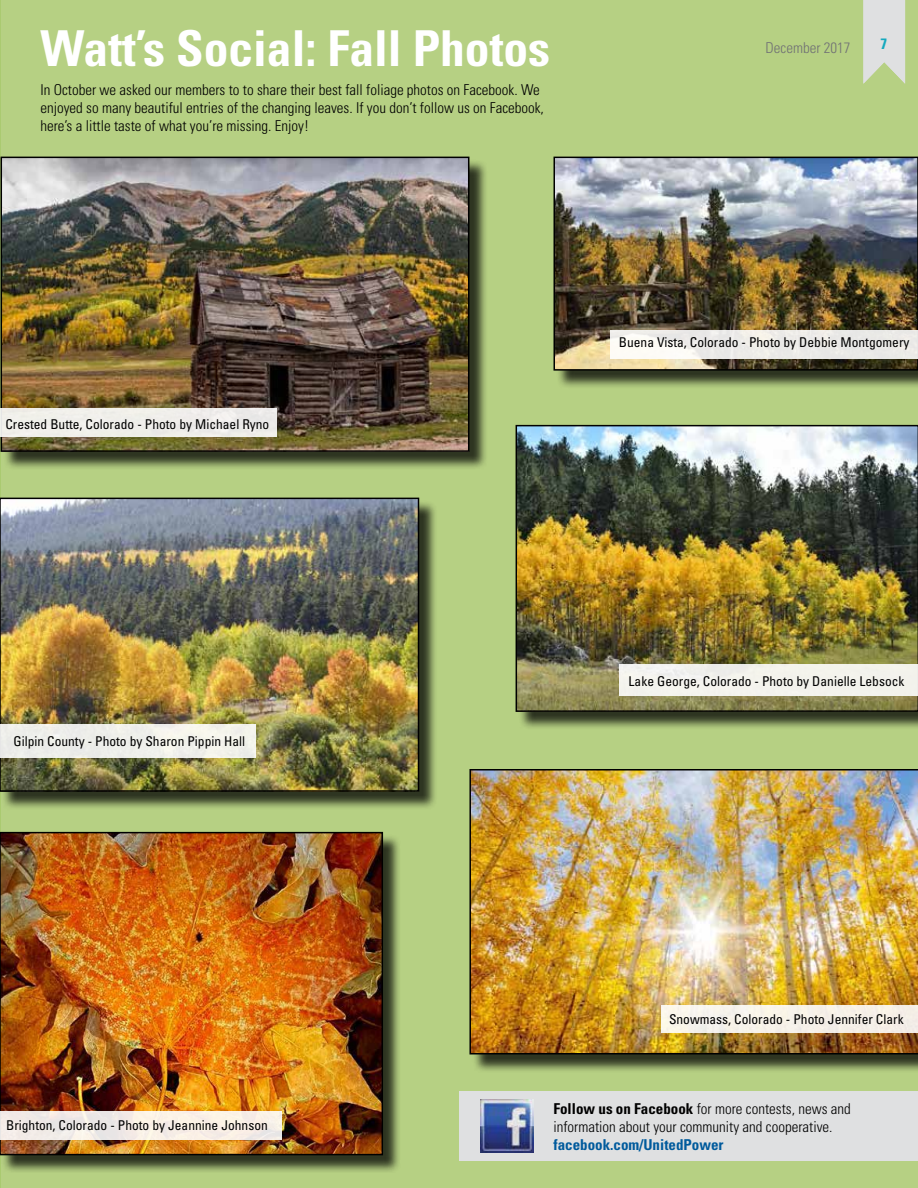
<style>
.page{position:relative;width:918px;height:1188px;background:#b6d083}
.page>*{position:absolute;margin:0;border:0;box-sizing:border-box;transform-origin:0 0}
.t1{font:700 condensed 49.5px "Univers";color:#fff}
.t2{font:300 condensed 15px/18px "Univers";color:#000}
.t3{font:700 condensed 15px "Univers";color:#005a9c}
.t4{font:300 condensed 15px "Univers";color:#717275}
.t5{font:700 condensed 15px "Univers";color:#15a9be}
.t6{font:condensed 13.5px "Univers";color:#000}
.s1{font-weight:700}
</style>
<div class="page">
<svg style="left:863px;top:0;width:42px;height:84px;background:#d9ddd4"></svg>
<div style="left:472px;top:771px;width:446px;height:302px;background:#000;opacity:.75"></div>
<img style="left:469px;top:769px;width:449px;height:285px">
<div style="left:3px;top:159px;width:485px;height:311px;background:#000;opacity:.75"></div>
<img style="left:4px;top:160px;width:462px;height:289px">
<div style="left:1px;top:157px;width:468px;height:295px;border:2px solid #000"></div>
<div style="left:556px;top:159px;width:362px;height:230px;background:#000;opacity:.75"></div>
<img style="left:557px;top:160px;width:358px;height:208px">
<div style="left:554px;top:157px;width:364px;height:214px;border:2px solid #000"></div>
<div style="left:518px;top:427px;width:400px;height:304px;background:#000;opacity:.75"></div>
<img style="left:516px;top:425px;width:402px;height:287px">
<div style="left:0;top:409px;width:277px;height:28px;background:#efeeea"></div>
<div style="left:619px;top:664px;width:299px;height:32px;background:#f3f3ed"></div>
<div style="left:610px;top:330px;width:308px;height:28px;background:linear-gradient(to right,#f7f5f1,#e7e6e4)"></div>
<div style="left:661px;top:1005px;width:257px;height:28px;background:#f7f2e8"></div>
<div style="left:2px;top:834px;width:400px;height:340px;background:#000;opacity:.75"></div>
<img style="left:3px;top:835px;width:377px;height:317px">
<div style="left:0;top:832px;width:383px;height:323px;border:2px solid #000"></div>
<div style="left:0;top:1111px;width:282px;height:28px;background:linear-gradient(to right,#efe9e7,#faf0e6)"></div>
<div style="left:2px;top:500px;width:436px;height:310px;background:#000;opacity:.75"></div>
<img style="left:3px;top:501px;width:413px;height:288px">
<div style="left:0;top:498px;width:419px;height:294px;border:2px solid #000"></div>
<div style="left:0;top:724px;width:256px;height:34px;background:#efefeb"></div>
<div style="left:459px;top:1092px;width:459px;height:69px;background:#dfe0e1"></div>
<img style="left:481px;top:1099px;width:53px;height:53px">
<h1 class="t1" style="left:40px;top:18px;width:511px">Watt’s Social: Fall Photos</h1>
<p class="t2" style="left:40px;top:81px;width:505px">In October we asked our members to to share their best fall foliage photos on Facebook. We enjoyed so many beautiful entries of the changing leaves. If you don’t follow us on Facebook, here’s a little taste of what you’re missing. Enjoy!</p>
<p class="t4" style="left:766px;top:39px;width:86px">December 2017</p>
<p class="t5" style="left:880px;top:35px;width:8px">7</p>
<p class="t6" style="left:5px;top:416px;width:265px">Crested Butte, Colorado - Photo by Michael Ryno</p>
<p class="t6" style="left:619px;top:334px;width:292px">Buena Vista, Colorado - Photo by Debbie Montgomery</p>
<p class="t6" style="left:13px;top:732px;width:233px">Gilpin County - Photo by Sharon Pippin Hall</p>
<p class="t6" style="left:629px;top:673px;width:277px">Lake George, Colorado - Photo by Danielle Lebsock</p>
<p class="t6" style="left:669px;top:1011px;width:236px">Snowmass, Colorado - Photo Jennifer Clark</p>
<p class="t6" style="left:6px;top:1116px;width:263px">Brighton, Colorado - Photo by Jeannine Johnson</p>
<p class="t2" style="left:554px;top:1099px;width:299px"><span class="s1">Follow us on Facebook</span> for more contests, news and information about your community and cooperative.</p>
<p class="t3" style="left:554px;top:1135px;width:172px">facebook.com/UnitedPower</p>
</div>
